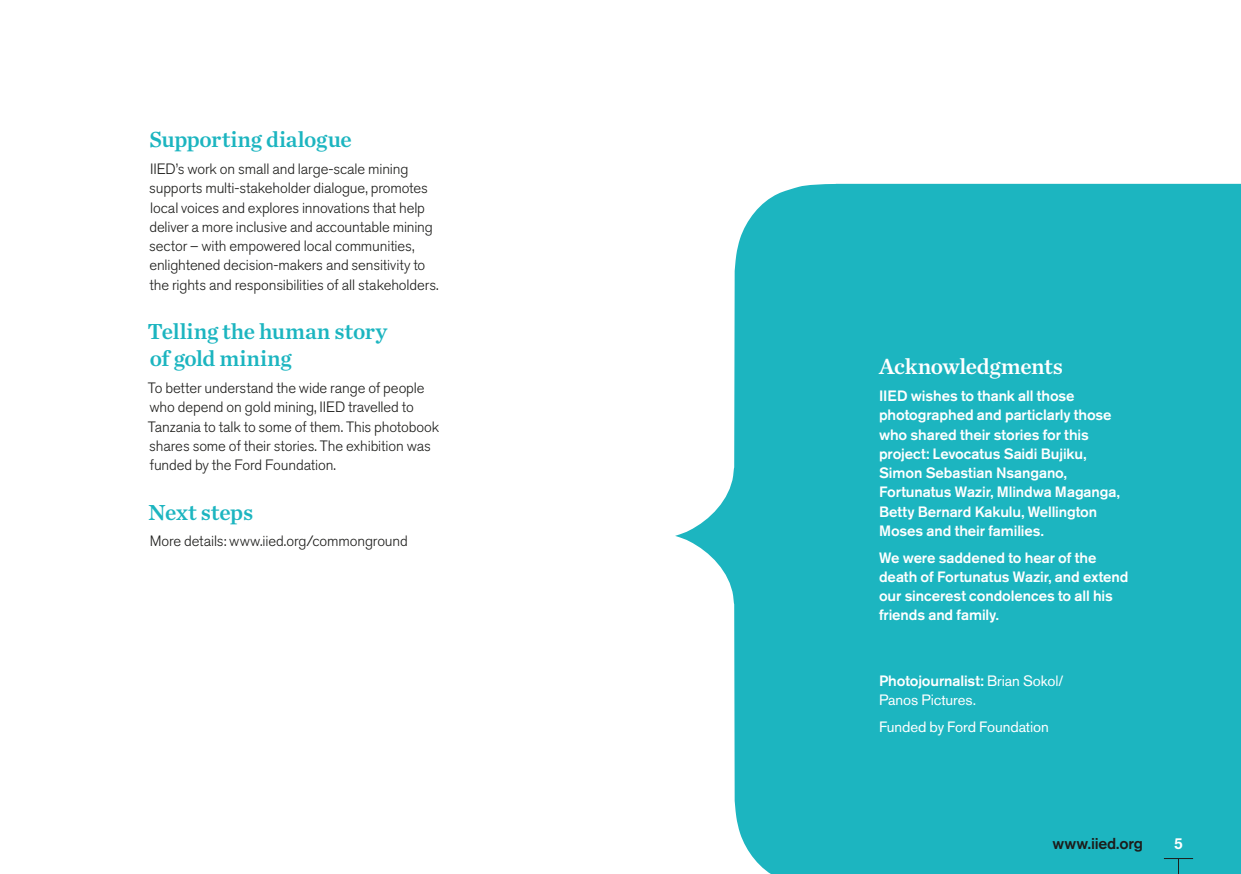
<style>
.page{position:relative;width:1241px;height:874px;background:#fff}
.page>*{position:absolute;margin:0;border:0;box-sizing:border-box;transform-origin:0 0}
.t1{font:22.75px/27.1px "Chronicle Text G1 Semi";letter-spacing:-.015em;color:#1cb5c0}
.t2{font:22.75px "Chronicle Text G1 Semi";letter-spacing:-.02em;color:#fff}
.t3{font:500 15.75px "Akzidenz Grotesk BE";letter-spacing:-.015em;color:#1d1d1b}
.t4{font:500 15.75px "Akzidenz Grotesk BE";color:#fff}
.t5{font:300 14.88px/19.2px "Akzidenz Grotesk BE";letter-spacing:-.01em;color:#1d1d1b}
.t6{font:500 14.88px/19.2px "Akzidenz Grotesk BE";letter-spacing:-.005em;color:#fff}
.t7{font:14.88px/19.2px "Akzidenz Grotesk BE";letter-spacing:-.005em;color:#fff}
.s1{font-weight:500}
</style>
<div class="page">
<svg style="left:675px;top:184px;width:565px;height:689px;background:#33bcc6"></svg>
<svg style="left:1163px;top:857px;width:29px;height:16px"></svg>
<h1 class="t1" style="left:150px;top:125px;width:204px">Supporting dialogue</h1>
<p class="t5" style="left:149px;top:159px;width:291px">IIED’s work on small and large-scale mining supports multi-stakeholder dialogue, promotes local voices and explores innovations that help deliver a more inclusive and accountable mining sector – with empowered local communities, enlightened decision-makers and sensitivity to the rights and responsibilities of all stakeholders.</p>
<h1 class="t1" style="left:148px;top:316px;width:241px">Telling the human story of gold mining</h1>
<p class="t5" style="left:148px;top:378px;width:293px">To better understand the wide range of people who depend on gold mining, IIED travelled to Tanzania to talk to some of them. This photobook shares some of their stories. The exhibition was funded by the Ford Foundation.</p>
<h1 class="t1" style="left:148px;top:497px;width:106px">Next steps</h1>
<p class="t5" style="left:150px;top:531px;width:259px">More details: www.iied.org/commonground</p>
<h1 class="t2" style="left:878px;top:348px;width:185px">Acknowledgments</h1>
<p class="t6" style="left:878px;top:385px;width:242px">IIED wishes to thank all those photographed and particlarly those who shared their stories for this project: Levocatus Saidi Bujiku,<br>Simon Sebastian Nsangano,<br>Fortunatus Wazir, Mlindwa Maganga,<br>Betty Bernard Kakulu, Wellington<br>Moses and their families.</p>
<p class="t6" style="left:878px;top:547px;width:251px">We were saddened to hear of the death of Fortunatus Wazir, and extend our sincerest condolences to all his friends and family.</p>
<p class="t7" style="left:878px;top:670px;width:186px"><span class="s1">Photojournalist:</span> Brian Sokol/<br>Panos Pictures.</p>
<p class="t7" style="left:878px;top:716px;width:171px">Funded by Ford Foundation</p>
<p class="t3" style="left:1052px;top:833px;width:92px">www.iied.org</p>
<p class="t4" style="left:1173px;top:833px;width:10px">5</p>
</div>
